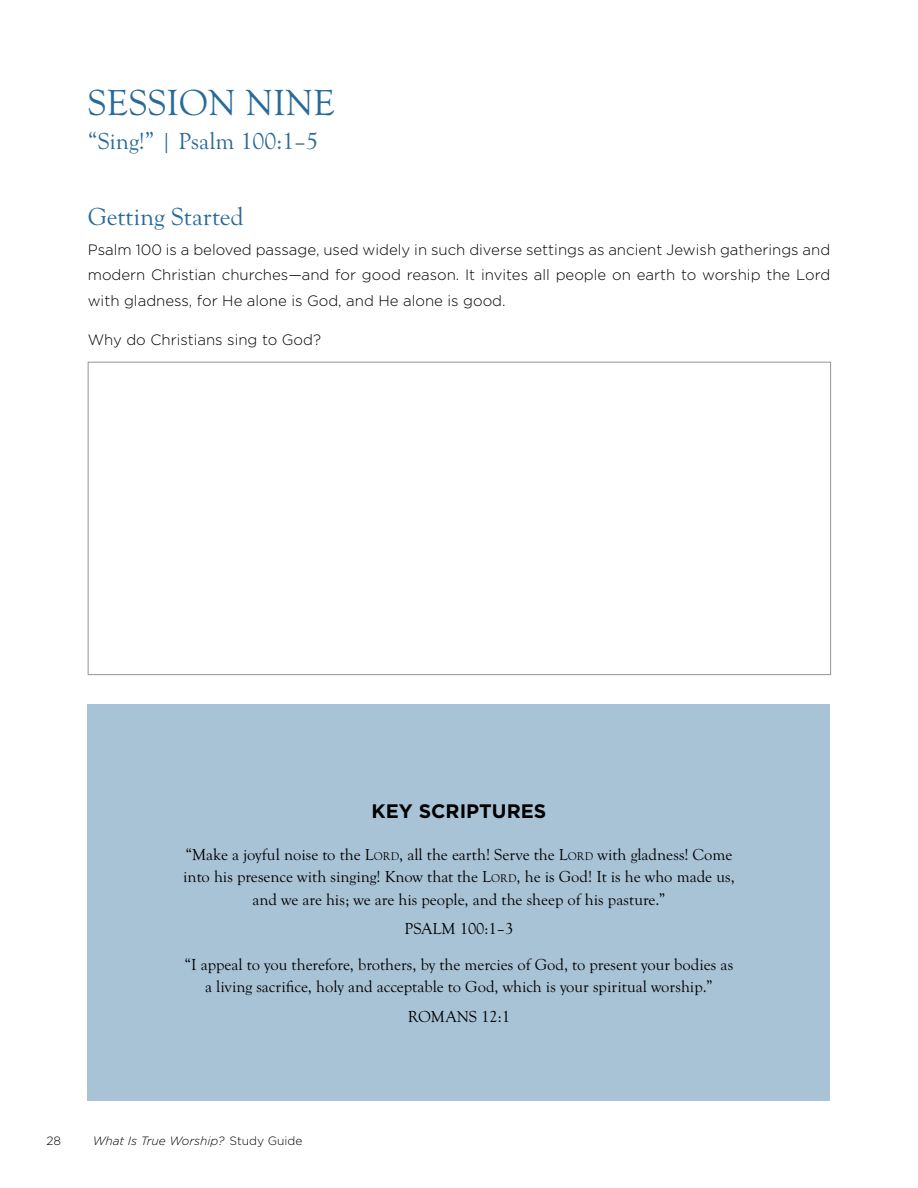
<style>
.page{position:relative;width:918px;height:1188px;background:#fff}
.page>*{position:absolute;margin:0;border:0;box-sizing:border-box;transform-origin:0 0}
.t1{font:37.5px "Goudy Old Sty";color:#286a99}
.t2{font:25.5px "Goudy Old Sty";color:#286a99}
.t3{font:24px "Goudy Old Sty";color:#286a99}
.t4{font:700 19.5px "Gotham";color:#000}
.t5{font:16.5px/22.5px "Goudy Old Sty";color:#000;text-align:center}
.t6{font:300 15px/25.5px "Gotham";color:#000;text-align:justify}
.t7{font:italic 300 12px "Gotham";color:#000}
.t8{font:300 12px "Gotham";color:#000}
.s1{font-style:inherit}
.s2{font-size:11.55px}
.s3{font-style:normal}
</style>
<div class="page">
<div style="left:88px;top:704px;width:742px;height:396px;background:#a9c3d6"></div>
<h1 class="t1" style="left:88px;top:82px;width:249px">SESSION NINE</h1>
<h3 class="t3" style="left:88px;top:128px;width:232px">“Sing!” | Psalm 100:1–5</h3>
<h2 class="t2" style="left:88px;top:202px;width:157px">Getting Started</h2>
<p class="t6" style="left:88px;top:236px;width:744px">Psalm 100 is a beloved passage, used widely in such diverse settings as ancient Jewish gatherings and modern Christian churches—and for good reason. It invites all people on earth to worship the Lord with gladness, for He alone is God, and He alone is good.</p>
<p class="t6" style="left:88px;top:326px;width:235px">Why do Christians sing to God?</p>
<p class="t4" style="left:372px;top:798px;width:176px">KEY SCRIPTURES</p>
<p class="t5" style="left:183px;top:843px;width:553px">“Make a joyful noise to the <span class="s1">L</span><span class="s2">ORD</span>, all the earth! Serve the <span class="s1">L</span><span class="s2">ORD</span> with gladness! Come into his presence with singing! Know that the <span class="s1">L</span><span class="s2">ORD</span>, he is God! It is he who made us, and we are his; we are his people, and the sheep of his pasture.”</p>
<p class="t5" style="left:185px;top:911px;width:550px;line-height:36px">PSALM 100:1–3<br>“I appeal to you therefore, brothers, by the mercies of God, to present your bodies as</p>
<p class="t5" style="left:205px;top:973px;width:509px;line-height:29.2px">a living sacrifice, holy and acceptable to God, which is your spiritual worship.”<br>ROMANS 12:1</p>
<p class="t8" style="left:47px;top:1133px;width:16px">28</p>
<p class="t7" style="left:93px;top:1133px;width:211px">What Is True Worship? <span class="s3">Study Guide</span></p>
</div>
